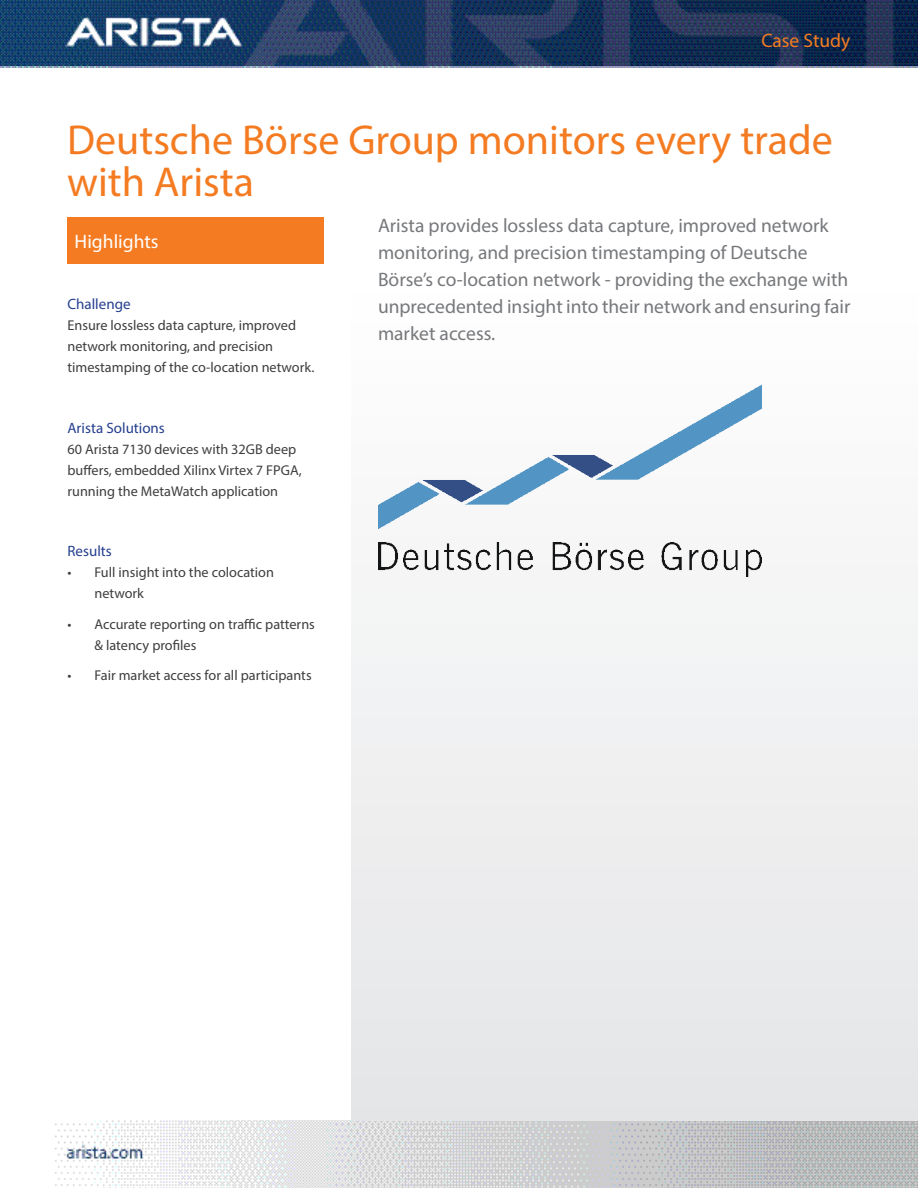
<style>
.page{position:relative;width:918px;height:1188px;background:#fff}
.page>*{position:absolute;margin:0;border:0;box-sizing:border-box;transform-origin:0 0}
.Main_header{font:42px/42px "Myriad Pro";color:#f47b21}
.t1{font:19.5px/27px "Myriad Pro";color:#76787b}
.t2{font:19.5px "Myriad Pro";color:#fff}
.t3{font:19.5px "Myriad Pro";color:#f47b21}
.Sidebar_subhead{font:15px "Myriad Pro";color:#253f8e}
.Sidebar_text{font:14.25px/21px "Myriad Pro";color:#3e3e3f}
</style>
<div class="page">
<img style="left:0;top:0;width:918px;height:68px">
<img style="left:55px;top:1120px;width:863px;height:68px">
<div style="left:351px;top:203px;width:567px;height:917px;background:linear-gradient(to right,#f1f1f2,#f2f3f3)"></div>
<div style="left:68px;top:217px;width:256px;height:47px;background:#f47b21"></div>
<img style="left:378px;top:384px;width:383px;height:193px">
<h2 class="t3" style="left:761px;top:29px;width:91px">Case Study</h2>
<p class="Main_header" style="left:67px;top:118px;width:767px">Deutsche Börse Group monitors every trade with Arista</p>
<h2 class="t2" style="left:75px;top:229px;width:86px">Highlights</h2>
<p class="Sidebar_subhead" style="left:68px;top:295px;width:65px">Challenge</p>
<p class="Sidebar_text" style="left:68px;top:315px;width:248px">Ensure lossless data capture, improved network monitoring, and precision timestamping of the co-location network.</p>
<p class="Sidebar_subhead" style="left:68px;top:419px;width:99px">Arista Solutions</p>
<p class="Sidebar_text" style="left:68px;top:438px;width:236px">60 Arista 7130 devices with 32GB deep buffers, embedded Xilinx Virtex 7 FPGA, running the MetaWatch application</p>
<p class="Sidebar_subhead" style="left:68px;top:542px;width:46px">Results</p>
<p class="Sidebar_text" style="left:94px;top:562px;width:181px;text-indent:-27px">• Full insight into the colocation network</p>
<p class="Sidebar_text" style="left:94px;top:613px;width:222px;text-indent:-27px">• Accurate reporting on traffic patterns &amp; latency profiles</p>
<p class="Sidebar_text" style="left:68px;top:665px;width:246px">• Fair market access for all participants</p>
<p class="t1" style="left:378px;top:211px;width:474px">Arista provides lossless data capture, improved network monitoring, and precision timestamping of Deutsche Börse’s co-location network - providing the exchange with unprecedented insight into their network and ensuring fair market access.</p>
</div>
